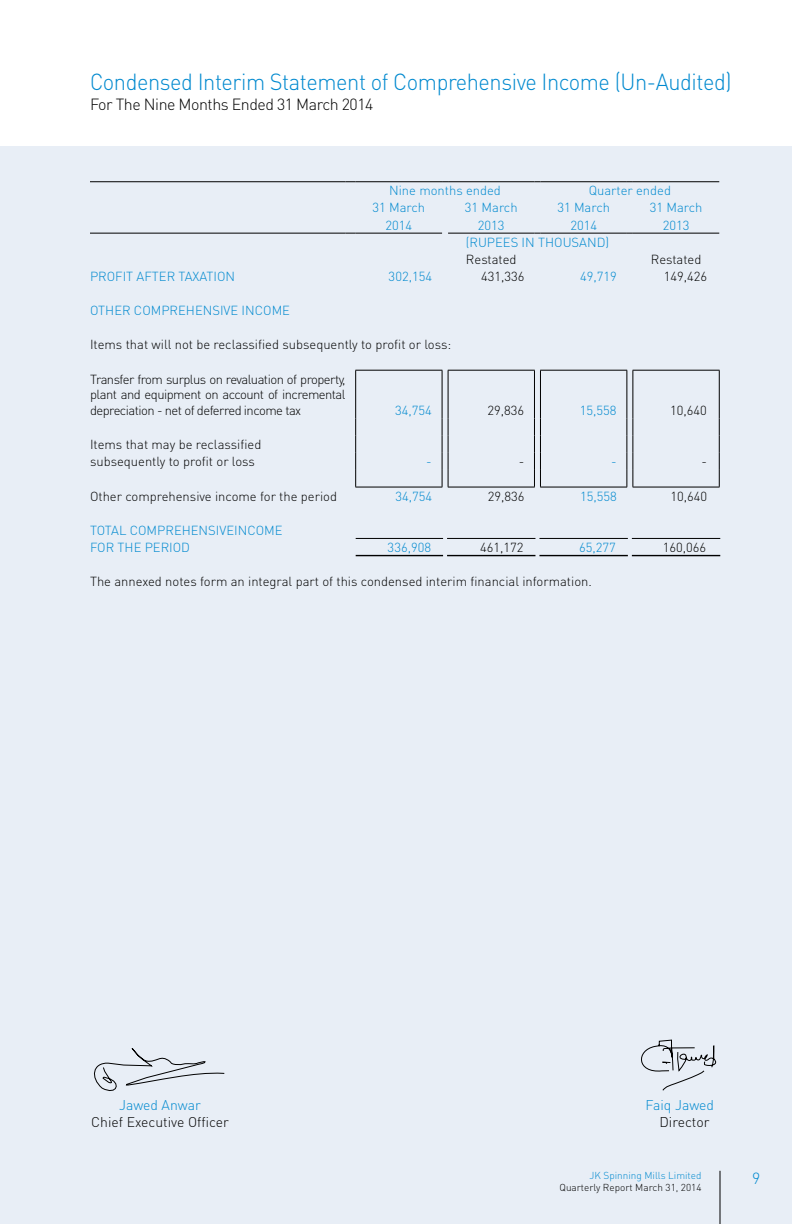
<style>
.page{position:relative;width:792px;height:1224px;background:#fff}
.page>*{position:absolute;margin:0;border:0;box-sizing:border-box;transform-origin:0 0}
.t1{font:300 23px "DIN Pro";letter-spacing:-.02em;color:#0089cf;scale:.9 1}
.t2{font:300 16px "DIN Pro";letter-spacing:-.03em;color:#000}
.t3{font:300 16px "DIN Pro";color:#0089cf}
.t4{font:300 14px "DIN Pro";color:#000}
.t5{font:300 14px "DIN Pro";color:#0089cf}
.t6{font:300 13px/15.6px "DIN Pro";color:#000;text-align:justify}
.t7{font:300 13px/17.2px "DIN Pro";color:#0089cf}
.t8{font:300 10px "DIN Pro";color:#000}
.t9{font:300 10px "DIN Pro";color:#0089cf}
</style>
<div class="page">
<div style="left:0;top:146px;width:792px;height:1078px;background:#e8eef6"></div>
<hr style="left:720px;top:1171px;width:1px;height:53px;background:#000">
<hr style="left:90px;top:233px;width:256px;height:1px;background:#000">
<hr style="left:356px;top:538px;width:87px;height:1px;background:#000">
<hr style="left:356px;top:555px;width:87px;height:1px;background:#000">
<hr style="left:447px;top:538px;width:88px;height:1px;background:#000">
<hr style="left:447px;top:555px;width:88px;height:1px;background:#000">
<hr style="left:539px;top:538px;width:89px;height:1px;background:#000">
<hr style="left:539px;top:555px;width:89px;height:1px;background:#000">
<hr style="left:632px;top:538px;width:88px;height:1px;background:#000">
<hr style="left:632px;top:555px;width:88px;height:1px;background:#000">
<hr style="left:356px;top:233px;width:86px;height:1px;background:#000">
<hr style="left:448px;top:233px;width:86px;height:1px;background:#000">
<hr style="left:540px;top:233px;width:87px;height:1px;background:#000">
<hr style="left:633px;top:233px;width:86px;height:1px;background:#000">
<hr style="left:356px;top:181px;width:86px;height:1px;background:#000">
<hr style="left:448px;top:181px;width:86px;height:1px;background:#000">
<hr style="left:540px;top:181px;width:87px;height:1px;background:#000">
<hr style="left:633px;top:181px;width:86px;height:1px;background:#000">
<hr style="left:90px;top:181px;width:256px;height:1px;background:#000">
<hr style="left:448px;top:370px;width:87px;height:1px;background:#000">
<hr style="left:448px;top:370px;width:1px;height:49px;background:#000">
<hr style="left:534px;top:370px;width:1px;height:49px;background:#000">
<hr style="left:448px;top:487px;width:87px;height:1px;background:#000">
<hr style="left:355px;top:370px;width:87px;height:1px;background:#000">
<hr style="left:355px;top:370px;width:1px;height:49px;background:#000">
<hr style="left:442px;top:370px;width:1px;height:49px;background:#000">
<svg style="left:355px;top:419px;width:1px;height:68px"></svg>
<svg style="left:442px;top:419px;width:7px;height:68px"></svg>
<hr style="left:355px;top:487px;width:87px;height:1px;background:#000">
<hr style="left:540px;top:370px;width:87px;height:1px;background:#000">
<hr style="left:540px;top:370px;width:1px;height:49px;background:#000">
<hr style="left:627px;top:370px;width:1px;height:49px;background:#000">
<svg style="left:534px;top:419px;width:7px;height:68px"></svg>
<hr style="left:540px;top:487px;width:87px;height:1px;background:#000">
<hr style="left:633px;top:370px;width:87px;height:1px;background:#000">
<hr style="left:633px;top:370px;width:1px;height:49px;background:#000">
<hr style="left:719px;top:370px;width:1px;height:49px;background:#000">
<svg style="left:627px;top:419px;width:7px;height:68px"></svg>
<svg style="left:719px;top:419px;width:1px;height:68px"></svg>
<hr style="left:633px;top:487px;width:87px;height:1px;background:#000">
<svg style="left:94px;top:1048px;width:131px;height:43px"></svg>
<svg style="left:641px;top:1039px;width:76px;height:52px"></svg>
<h1 class="t1" style="left:90px;top:66px;width:714px">Condensed Interim Statement of Comprehensive Income (Un-Audited)</h1>
<p class="t2" style="left:90px;top:93px;width:285px">For The Nine Months Ended 31 March 2014</p>
<p class="t7" style="left:389px;top:181px;width:113px">Nine months ended</p>
<p class="t7" style="left:589px;top:181px;width:84px">Quarter ended</p>
<p class="t7" style="left:373px;top:199px;width:54px">31 March</p>
<p class="t7" style="left:465px;top:199px;width:54px">31 March</p>
<p class="t7" style="left:557px;top:199px;width:54px">31 March</p>
<p class="t7" style="left:650px;top:199px;width:54px">31 March</p>
<p class="t7" style="left:386px;top:216px;width:28px">2014</p>
<p class="t7" style="left:478px;top:216px;width:28px">2013</p>
<p class="t7" style="left:570px;top:216px;width:28px">2014</p>
<p class="t7" style="left:663px;top:216px;width:28px">2013</p>
<p class="t7" style="left:466px;top:233px;width:145px">(RUPEES IN THOUSAND)</p>
<p class="t6" style="left:466px;top:251px;width:52px">Restated</p>
<p class="t6" style="left:651px;top:251px;width:52px">Restated</p>
<p class="t7" style="left:90px;top:267px;width:147px">PROFIT AFTER TAXATION</p>
<p class="t7" style="left:389px;top:267px;width:45px">302,154</p>
<p class="t6" style="left:481px;top:268px;width:45px">431,336</p>
<p class="t7" style="left:580px;top:267px;width:38px">49,719</p>
<p class="t6" style="left:664px;top:268px;width:45px">149,426</p>
<p class="t7" style="left:90px;top:301px;width:202px">OTHER COMPREHENSIVE INCOME</p>
<p class="t6" style="left:90px;top:336px;width:363px">Items that will not be reclassified subsequently to profit or loss:</p>
<p class="t6" style="left:90px;top:371px;width:257px">Transfer from surplus on revaluation of property, plant and equipment on account of incremental depreciation - net of deferred income tax</p>
<p class="t7" style="left:395px;top:401px;width:38px">34,754</p>
<p class="t6" style="left:487px;top:402px;width:38px">29,836</p>
<p class="t7" style="left:580px;top:401px;width:38px">15,558</p>
<p class="t6" style="left:670px;top:402px;width:38px">10,640</p>
<p class="t6" style="left:90px;top:435px;width:173px;line-height:17.2px">Items that may be reclassified subsequently to profit or loss</p>
<p class="t7" style="left:426px;top:453px;width:7px">-</p>
<p class="t6" style="left:519px;top:453px;width:7px">-</p>
<p class="t7" style="left:611px;top:453px;width:7px">-</p>
<p class="t6" style="left:701px;top:453px;width:7px">-</p>
<p class="t6" style="left:90px;top:488px;width:249px">Other comprehensive income for the period</p>
<p class="t7" style="left:395px;top:487px;width:38px">34,754</p>
<p class="t6" style="left:488px;top:488px;width:38px">29,836</p>
<p class="t7" style="left:580px;top:487px;width:38px">15,558</p>
<p class="t6" style="left:671px;top:488px;width:38px">10,640</p>
<p class="t7" style="left:90px;top:521px;width:194px">TOTAL COMPREHENSIVEINCOME<br>FOR THE PERIOD</p>
<p class="t7" style="left:388px;top:538px;width:45px">336,908</p>
<p class="t6" style="left:480px;top:539px;width:45px">461,172</p>
<p class="t7" style="left:579px;top:538px;width:38px">65,277</p>
<p class="t6" style="left:663px;top:539px;width:45px">160,066</p>
<p class="t6" style="left:90px;top:573px;width:503px">The annexed notes form an integral part of this condensed interim financial information.</p>
<p class="t5" style="left:119px;top:1095px;width:83px">Jawed Anwar</p>
<p class="t5" style="left:646px;top:1095px;width:70px">Faiq Jawed</p>
<p class="t4" style="left:91px;top:1112px;width:139px">Chief Executive Officer</p>
<p class="t4" style="left:659px;top:1112px;width:52px">Director</p>
<p class="t9" style="left:590px;top:1169px;width:113px">JK Spinning Mills Limited</p>
<p class="t8" style="left:560px;top:1181px;width:143px">Quarterly Report March 31, 2014</p>
<p class="t3" style="left:752px;top:1167px;width:10px">9</p>
</div>
